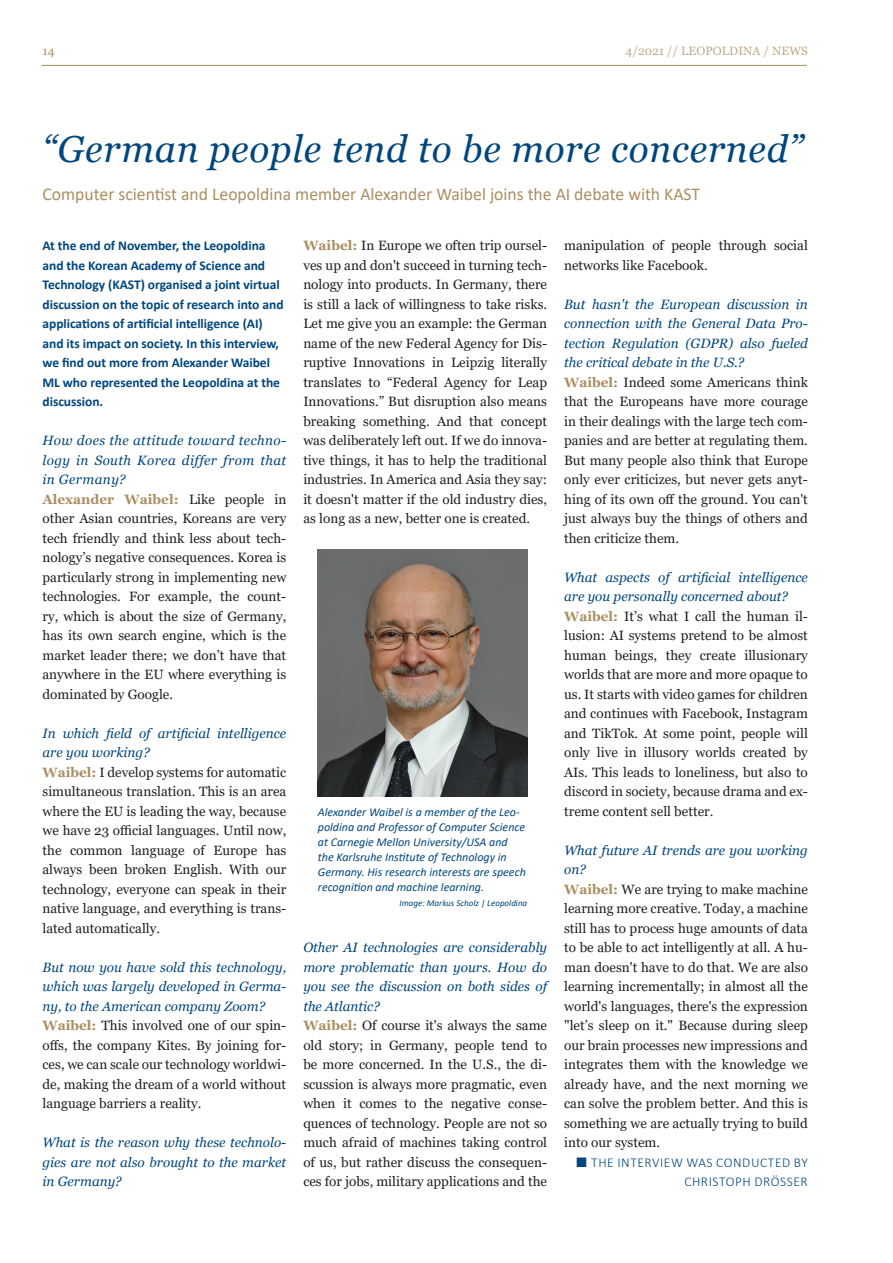
<style>
.page{position:relative;width:893px;height:1263px;background:#fff}
.page>*{position:absolute;margin:0;border:0;box-sizing:border-box;transform-origin:0 0}
.Headline_2___mittel{font:italic 37.5px "Georgia";letter-spacing:.02em;color:#00467e}
.t1{font:18px "Calibri";color:#ab8e60}
.Fliesstext{font:13.5px/19.5px "Georgia";color:#231f20;text-align:justify}
.Interview_-_Frage{font:italic 13.5px/19.5px "Georgia";color:#00467e;text-align:justify}
.t2{font:700 13.5px/19.5px "Calibri";letter-spacing:-.005em;color:#00467e}
.Fliesstext-2{font:italic 13.5px/19.5px "Georgia";color:#00467e;text-align:justify}
.t3{font:300 13.5px/19.5px "Calibri";letter-spacing:.04em;color:#00467e;text-align:right}
.Bildunterschrift{font:italic 12px/15px "Calibri";color:#00467e}
.t4{font:12px "Georgia";letter-spacing:.01em;color:#c0aa87}
.t5{font:12px "Georgia";color:#ab8e60}
.Bildunterschrift-2{font:italic 9px "Calibri";color:#00467e}
.s1{font-weight:700;color:#ab8e60}
</style>
<div class="page">
<hr style="left:42px;top:65px;width:765px;height:1px;background:#ab8e60">
<img style="left:318px;top:550px;width:210px;height:246px">
<p class="t5" style="left:43px;top:44px;width:13px">14</p>
<p class="t4" style="left:626px;top:44px;width:184px">4/2021 // LEOPOLDINA / NEWS</p>
<p class="Headline_2___mittel" style="left:43px;top:125px;width:762px">“German people tend to be more concerned”</p>
<p class="t1" style="left:43px;top:181px;width:659px">Computer scientist and Leopoldina member Alexander Waibel joins the AI debate with KAST</p>
<p class="t2" style="left:43px;top:236px;width:243px">At the end of November, the Leopoldina and the Korean Academy of Science and Technology (KAST) organised a joint virtual discussion on the topic of research into and applications of artificial intelligence (AI) and its impact on society. In this interview, we find out more from Alexander Waibel ML who represented the Leopoldina at the discussion.</p>
<p class="Interview_-_Frage" style="left:43px;top:431px;width:245px">How does the attitude toward techno&shy;logy in South Korea differ from that in Germany?</p>
<p class="Fliesstext" style="left:43px;top:490px;width:245px"><span class="s1">Alexander Waibel:</span> Like people in other Asian countries, Koreans are very tech friendly and think less about tech&shy;nology’s negative consequences. Korea is particularly strong in implementing new technologies. For example, the count&shy;ry, which is about the size of Germany, has its own search engine, which is the market leader there; we don’t have that anywhere in the EU where everything is dominated by Google.</p>
<p class="Interview_-_Frage" style="left:43px;top:723px;width:245px">In which field of artificial intelligence are you working?</p>
<p class="Fliesstext" style="left:43px;top:763px;width:245px"><span class="s1">Waibel:</span> I develop systems for automatic simultaneous translation. This is an area where the EU is leading the way, because we have 23 official languages. Until now, the common language of Europe has always been broken English. With our technology, everyone can speak in their native language, and everything is trans&shy;lated automatically.</p>
<p class="Interview_-_Frage" style="left:43px;top:957px;width:245px">But now you have sold this technology, which was largely developed in Germa&shy;ny, to the American company Zoom?</p>
<p class="Fliesstext" style="left:43px;top:1016px;width:245px"><span class="s1">Waibel:</span> This involved one of our spin&shy;offs, the company Kites. By joining for&shy;ces, we can scale our technology worldwi&shy;de, making the dream of a world without language barriers a reality.</p>
<p class="Interview_-_Frage" style="left:43px;top:1133px;width:245px">What is the reason why these technolo&shy;gies are not also brought to the market in Germany?</p>
<p class="Fliesstext" style="left:303px;top:236px;width:245px"><span class="s1">Waibel:</span> In Europe we often trip oursel&shy;ves up and don't succeed in turning tech&shy;nology into products. In Germany, there is still a lack of willingness to take risks.<br>Let me give you an example: the German name of the new Federal Agency for Dis&shy;ruptive Innovations in Leipzig literally translates to “Federal Agency for Leap Innovations.” But disruption also means breaking something. And that concept was deliberately left out. If we do innova&shy;tive things, it has to help the traditional industries. In America and Asia they say: it doesn't matter if the old industry dies, as long as a new, better one is created.</p>
<p class="Fliesstext" style="left:564px;top:236px;width:245px">manipulation of people through social networks like Facebook.</p>
<p class="Interview_-_Frage" style="left:564px;top:294px;width:245px">But hasn't the European discussion in connection with the General Data Pro&shy;tection Regulation (GDPR) also fueled the critical debate in the U.S.?</p>
<p class="Fliesstext" style="left:564px;top:373px;width:245px"><span class="s1">Waibel:</span> Indeed some Americans think that the Europeans have more courage in their dealings with the large tech com&shy;panies and are better at regulating them.<br>But many people also think that Europe only ever criticizes, but never gets anyt&shy;hing of its own off the ground. You can't just always buy the things of others and then criticize them.</p>
<p class="Interview_-_Frage" style="left:564px;top:567px;width:245px">What aspects of artificial intelligence are you personally concerned about?</p>
<p class="Fliesstext" style="left:564px;top:607px;width:245px"><span class="s1">Waibel:</span> It’s what I call the human il&shy;lusion: AI systems pretend to be almost human beings, they create illusionary worlds that are more and more opaque to us. It starts with video games for children and continues with Facebook, Instagram and TikTok. At some point, people will only live in illusory worlds created by AIs. This leads to loneliness, but also to discord in society, because drama and ex&shy;treme content sell better.</p>
<p class="Fliesstext-2" style="left:564px;top:840px;width:245px">What future AI trends are you working on?</p>
<p class="Fliesstext" style="left:564px;top:880px;width:245px"><span class="s1">Waibel:</span> We are trying to make machine learning more creative. Today, a machine still has to process huge amounts of data to be able to act intelligently at all. A hu&shy;man doesn't have to do that. We are also learning incrementally; in almost all the world's languages, there's the expression "let’s sleep on it." Because during sleep our brain processes new impressions and integrates them with the knowledge we already have, and the next morning we can solve the problem better. And this is something we are actually trying to build into our system.</p>
<p class="t3" style="left:576px;top:1152px;width:233px">■ THE INTERVIEW WAS CONDUCTED BY<br>CHRISTOPH DRÖSSER</p>
<p class="Bildunterschrift" style="left:318px;top:804px;width:209px">Alexander Waibel is a member of the Leo&shy;poldina and Professor of Computer Science at Carnegie Mellon University/USA and the Karlsruhe Institute of Technology in Germany. His research interests are speech recognition and machine learning.</p>
<p class="Bildunterschrift-2" style="left:400px;top:896px;width:129px">Image: Markus Scholz | Leopoldina</p>
<p class="Fliesstext-2" style="left:303px;top:938px;width:245px">Other AI technologies are considerably more problematic than yours. How do you see the discussion on both sides of the Atlantic?</p>
<p class="Fliesstext" style="left:303px;top:1016px;width:245px"><span class="s1">Waibel:</span> Of course it's always the same old story; in Germany, people tend to be more concerned. In the U.S., the di&shy;scussion is always more pragmatic, even when it comes to the negative conse&shy;quences of technology. People are not so much afraid of machines taking control of us, but rather discuss the consequen&shy;ces for jobs, military applications and the</p>
</div>
